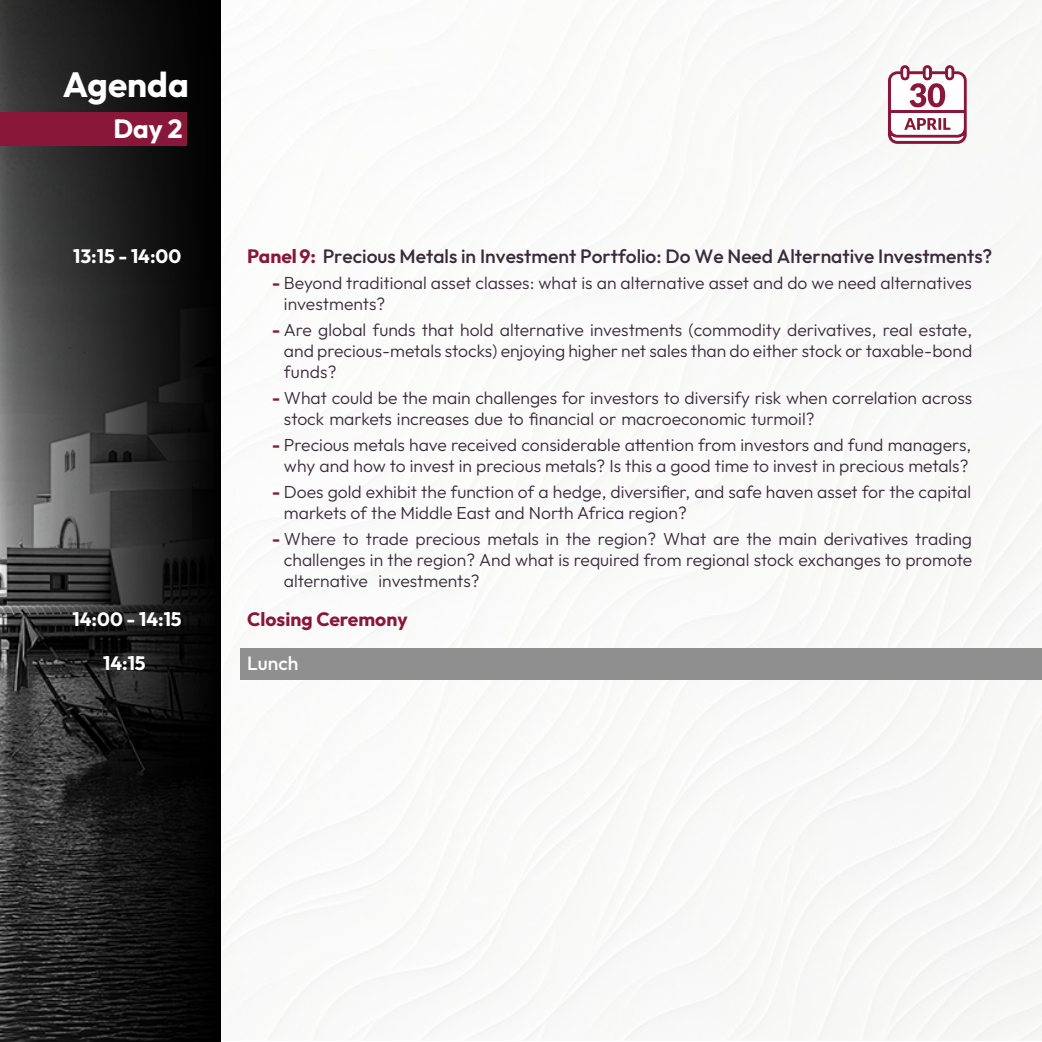
<style>
.page{position:relative;width:1042px;height:1042px;background:#fff}
.page>*{position:absolute;margin:0;border:0;box-sizing:border-box;transform-origin:0 0}
.t1{font:700 35px "Outfit";color:#fff}
.t2{font:700 26.25px "Outfit";color:#fff}
.t3{font:500 19.25px "Outfit";color:#372c37}
.t4{font:700 19.25px "Outfit";color:#fff}
.t5{font:700 19.25px "Outfit";color:#891739}
.t6{font:500 19.25px "Outfit";color:#fff}
.t7{font:300 17.5px/21px "Outfit";color:#372c37}
.s1{font-weight:700;color:#891739}
</style>
<div class="page">
<img style="left:222px;top:0;width:820px;height:1040px">
<div style="left:240px;top:648px;width:802px;height:31px;background:#908f8f"></div>
<svg style="left:0;top:0;width:221px;height:1042px;background:#262626"></svg>
<div style="left:0;top:113px;width:187px;height:33px;background:#891739"></div>
<svg style="left:888px;top:65px;width:78px;height:79px"></svg>
<h1 class="t1" style="left:63px;top:62px;width:127px">Agenda</h1>
<h2 class="t2" style="left:113px;top:111px;width:71px">Day 2</h2>
<p class="t4" style="left:73px;top:244px;width:110px">13:15 - 14:00</p>
<p class="t3" style="left:247px;top:244px;width:746px"><span class="s1">Panel9:</span> Precious Metals in Investment Portfolio: Do We Need Alternative Investments?</p>
<p class="t7" style="left:284px;top:273px;width:689px;text-indent:-12px"><span class="s1">-</span> Beyond traditional asset classes: what is an alternative asset and do we need alternatives investments?</p>
<p class="t7" style="left:284px;top:320px;width:690px;text-align:justify;text-indent:-12px"><span class="s1">-</span> Are global funds that hold alternative investments (commodity derivatives, real estate, and precious-metals stocks) enjoying higher net sales than do either stock or taxable-bond funds?</p>
<p class="t7" style="left:284px;top:388px;width:689px;text-indent:-12px"><span class="s1">-</span> What could be the main challenges for investors to diversify risk when correlation across stock markets increases due to financial or macroeconomic turmoil?</p>
<p class="t7" style="left:272px;top:435px;width:700px;text-align:center"><span class="s1">-</span> Precious metals have received considerable attention from investors and fund managers, why and how to invest in precious metals? Is this a good time to invest in precious metals?</p>
<p class="t7" style="left:284px;top:482px;width:689px;text-indent:-12px"><span class="s1">-</span> Does gold exhibit the function of a hedge, diversifier, and safe haven asset for the capital markets of the Middle East and North Africa region?</p>
<p class="t7" style="left:284px;top:529px;width:689px;text-align:justify;text-indent:-12px"><span class="s1">-</span> Where to trade precious metals in the region? What are the main derivatives trading challenges in the region? And what is required from regional stock exchanges to promote alternative investments?</p>
<p class="t4" style="left:73px;top:606px;width:111px">14:00 - 14:15</p>
<p class="t5" style="left:247px;top:606px;width:162px">Closing Ceremony</p>
<p class="t4" style="left:103px;top:650px;width:44px">14:15</p>
<p class="t6" style="left:247px;top:650px;width:53px">Lunch</p>
</div>
